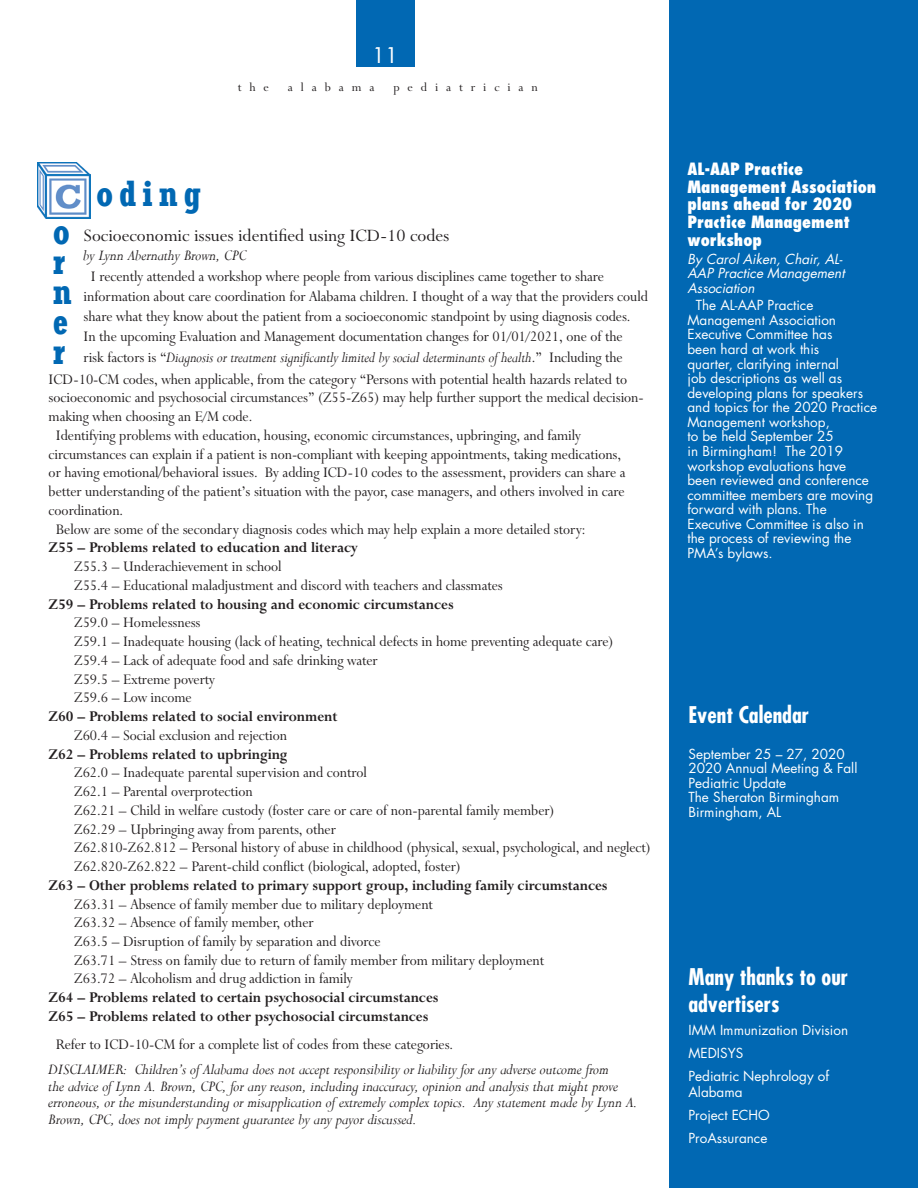
<style>
.page{position:relative;width:918px;height:1188px;background:#fff}
.page>*{position:absolute;margin:0;border:0;box-sizing:border-box;transform-origin:0 0}
.t1{font:700 condensed 36px/30px "Rockwell";letter-spacing:.16em;color:#0168b3}
.t2{font:700 condensed 22.5px/27px "Futura";color:#fff}
.t3{font:21px "Futura";color:#fff}
.t4{font:19.5px "Lapidary 333 BT";color:#231f20}
.t5{font:16.5px/18.8px "Lapidary 333 BT";color:#231f20;scale:.94 1}
.t6{font:italic 16.5px/16.5px "Lapidary 333 BT";color:#231f20}
.t7{font:700 16.5px/18.8px "Lapidary 333 BT";color:#231f20;scale:.94 1}
.t8{font:800 condensed 16.5px/17.9px "Futura";color:#fff}
.t9{font:13.5px/14.5px "Futura";color:#fff}
.t10{font:italic 13.5px/14.5px "Futura";color:#fff}
.t11{font:13.5px "Lapidary 333 BT";letter-spacing:.59em;color:#231f20}
.s1{font-style:italic}
</style>
<div class="page">
<div style="left:670px;top:0;width:248px;height:1188px;background:#0168b3"></div>
<div style="left:356px;top:0;width:58px;height:67px;background:#0168b3"></div>
<img style="left:38px;top:162px;width:52px;height:56px">
<p class="t3" style="left:372px;top:40px;width:27px">11</p>
<h1 class="t1" style="left:96px;top:178px;width:107px">oding</h1>
<p class="t11" style="left:238px;top:80px;width:33px">the</p>
<p class="t11" style="left:288px;top:80px;width:88px">alabama</p>
<p class="t11" style="left:393px;top:80px;width:146px">pediatrician</p>
<h1 class="t1" style="left:53px;top:216px;width:21px">o r n e r</h1>
<p class="t4" style="left:84px;top:224px;width:367px">Socioeconomic issues identified using ICD-10 codes</p>
<p class="t6" style="left:84px;top:248px;width:164px">by Lynn Abernathy Brown, CPC</p>
<p class="t5" style="left:84px;top:266px;width:602px;line-height:20.2px;text-indent:7px">I recently attended a workshop where people from various disciplines came together to share information about care coordination for Alabama children. I thought of a way that the providers could share what they know about the patient from a socioeconomic standpoint by using diagnosis codes.<br>In the upcoming Evaluation and Management documentation changes for 01/01/2021, one of the<br>risk factors is “<span class="s1">Diagnosis or treatment significantly limited by social determinants of health</span>.” Including the</p>
<p class="t5" style="left:49px;top:370px;width:617px">ICD-10-CM codes, when applicable, from the category “Persons with potential health hazards related to</p>
<p class="t5" style="left:49px;top:388px;width:635px">socioeconomic and psychosocial circumstances” (Z55-Z65) may help further support the medical decision-</p>
<p class="t5" style="left:49px;top:407px;width:218px">making when choosing an E/M code.</p>
<p class="t5" style="left:56px;top:426px;width:560px">Identifying problems with education, housing, economic circumstances, upbringing, and family</p>
<p class="t5" style="left:49px;top:445px;width:611px">circumstances can explain if a patient is non-compliant with keeping appointments, taking medications,</p>
<p class="t5" style="left:49px;top:463px;width:615px">or having emotional/behavioral issues. By adding ICD-10 codes to the assessment, providers can share a</p>
<p class="t5" style="left:49px;top:482px;width:614px">better understanding of the patient’s situation with the payor, case managers, and others involved in care</p>
<p class="t5" style="left:49px;top:501px;width:81px">coordination.</p>
<p class="t5" style="left:56px;top:520px;width:565px">Below are some of the secondary diagnosis codes which may help explain a more detailed story:</p>
<p class="t7" style="left:49px;top:538px;width:330px">Z55 – Problems related to education and literacy</p>
<p class="t5" style="left:74px;top:557px;width:457px">Z55.3 – Underachievement in school<br>Z55.4 – Educational maladjustment and discord with teachers and classmates</p>
<p class="t7" style="left:49px;top:595px;width:432px">Z59 – Problems related to housing and economic circumstances</p>
<p class="t5" style="left:74px;top:613px;width:575px">Z59.0 – Homelessness<br>Z59.1 – Inadequate housing (lack of heating, technical defects in home preventing adequate care)<br>Z59.4 – Lack of adequate food and safe drinking water<br>Z59.5 – Extreme poverty<br>Z59.6 – Low income</p>
<p class="t7" style="left:49px;top:707px;width:309px">Z60 – Problems related to social environment</p>
<p class="t5" style="left:74px;top:726px;width:228px">Z60.4 – Social exclusion and rejection</p>
<p class="t7" style="left:49px;top:745px;width:256px">Z62 – Problems related to upbringing</p>
<p class="t5" style="left:74px;top:763px;width:615px">Z62.0 – Inadequate parental supervision and control<br>Z62.1 – Parental overprotection<br>Z62.21 – Child in welfare custody (foster care or care of non-parental family member)<br>Z62.29 – Upbringing away from parents, other<br>Z62.810-Z62.812 – Personal history of abuse in childhood (physical, sexual, psychological, and neglect)<br>Z62.820-Z62.822 – Parent-child conflict (biological, adopted, foster)</p>
<p class="t7" style="left:49px;top:876px;width:596px">Z63 – Other problems related to primary support group, including family circumstances</p>
<p class="t5" style="left:74px;top:895px;width:501px">Z63.31 – Absence of family member due to military deployment<br>Z63.32 – Absence of family member, other<br>Z63.5 – Disruption of family by separation and divorce<br>Z63.71 – Stress on family due to return of family member from military deployment Z63.72 – Alcoholism and drug addiction in family</p>
<p class="t7" style="left:49px;top:988px;width:416px">Z64 – Problems related to certain psychosocial circumstances<br>Z65 – Problems related to other psychosocial circumstances</p>
<p class="t5" style="left:56px;top:1035px;width:424px">Refer to ICD-10-CM for a complete list of codes from these categories.</p>
<p class="t6" style="left:49px;top:1062px;width:591px">DISCLAIMER: Children’s of Alabama does not accept responsibility or liability for any adverse outcome from<br>the advice of Lynn A. Brown, CPC, for any reason, including inaccuracy, opinion and analysis that might prove erroneous, or the misunderstanding or misapplication of extremely complex topics. Any statement made by Lynn A.<br>Brown, CPC, does not imply payment guarantee by any payor discussed.</p>
<p class="t8" style="left:688px;top:160px;width:190px">AL-AAP Practice<br>Management Association plans ahead for 2020<br>Practice Management workshop</p>
<p class="t10" style="left:688px;top:251px;width:162px">By Carol Aiken, Chair, AL-<br>AAP Practice Management<br>Association</p>
<p class="t9" style="left:688px;top:298px;width:191px;text-indent:8px">The AL-AAP Practice<br>Management Association<br>Executive Committee has<br>been hard at work this<br>quarter, clarifying internal<br>job descriptions as well as developing plans for speakers and topics for the 2020 Practice<br>Management workshop,<br>to be held September 25<br>in Birmingham! The 2019 workshop evaluations have been reviewed and conference committee members are moving forward with plans. The<br>Executive Committee is also in the process of reviewing the<br>PMA’s bylaws.</p>
<h2 class="t2" style="left:688px;top:701px;width:122px">Event Calendar</h2>
<p class="t9" style="left:688px;top:746px;width:170px">September 25 – 27, 2020<br>2020 Annual Meeting &amp; Fall<br>Pediatric Update<br>The Sheraton Birmingham<br>Birmingham, AL</p>
<h2 class="t2" style="left:688px;top:963px;width:161px">Many thanks to our advertisers</h2>
<p class="t9" style="left:688px;top:1018px;width:161px;line-height:23px">IMM Immunization Division<br>MEDISYS<br>Pediatric Nephrology of</p>
<p class="t9" style="left:688px;top:1080px;width:83px;line-height:23px">Alabama<br>Project ECHO<br>ProAssurance</p>
</div>
